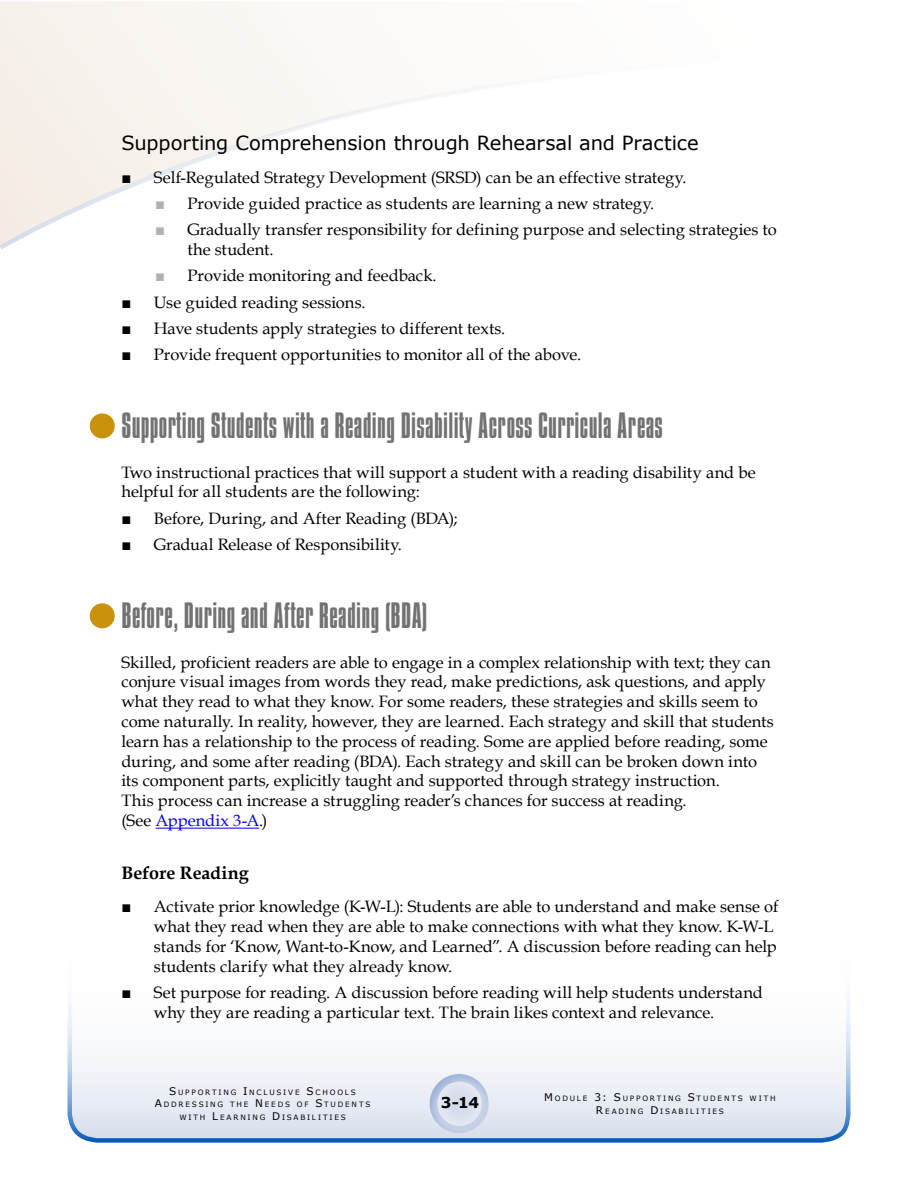
<style>
.page{position:relative;width:918px;height:1188px;background:#fff}
.page>*{position:absolute;margin:0;border:0;box-sizing:border-box;transform-origin:0 0}
.Head_B{font:300 31.5px "Compacta BT";letter-spacing:.01em;color:#727273}
.Head_C{font:19.5px "Verdana";letter-spacing:-.005em;color:#000}
.Head_D{font:700 18px "Book Antiqua";color:#000}
.P_End__3{font:16.5px/19.8px "Book Antiqua";color:#000}
.P__06{font:16.5px/19.8px "Book Antiqua";letter-spacing:.005em;color:#000}
.t1{font:700 15px "Verdana";color:#000}
.t2{font:7.35px/12.6px "Verdana";letter-spacing:.24em;color:#000;text-align:center}
.s1{font-family:"Arial"}
.s2{font-family:"Arial";color:#b1b1b2}
.s3{color:#0000fa}
.s4{font-size:10.5px}
</style>
<div class="page">
<svg style="left:67px;top:1002px;width:784px;height:141px;fill:#f3f4f9"></svg>
<div style="left:416px;top:1063px;width:86px;height:70px;background:#0055b8;opacity:.4"></div>
<div style="left:423px;top:1070px;width:72px;height:57px;background:#fff;opacity:.75"></div>
<div style="left:0;top:1px;width:307px;height:48px;background:#f9f4f0"></div>
<svg style="left:0;top:49px;width:444px;height:200px"></svg>
<hr style="left:156px;top:828px;width:103px;height:1px;background:#0000fa">
<div style="left:90px;top:413px;width:25px;height:25px;background:#c9920e;border-radius:50%"></div>
<div style="left:90px;top:603px;width:25px;height:25px;background:#c9920e;border-radius:50%"></div>
<h3 class="Head_C" style="left:122px;top:130px;width:579px">Supporting Comprehension through Rehearsal and Practice</h3>
<p class="P_End__3" style="left:122px;top:167px;width:567px"><span class="s1">■</span> Self-Regulated Strategy Development (SRSD) can be an effective strategy.</p>
<p class="P_End__3" style="left:155px;top:193px;width:501px"><span class="s2">■</span> Provide guided practice as students are learning a new strategy.</p>
<p class="P_End__3" style="left:188px;top:219px;width:591px;text-indent:-32px"><span class="s2">■</span> Gradually transfer responsibility for defining purpose and selecting strategies to the student.</p>
<p class="P_End__3" style="left:155px;top:265px;width:283px"><span class="s2">■</span> Provide monitoring and feedback.</p>
<p class="P_End__3" style="left:122px;top:292px;width:246px"><span class="s1">■</span> Use guided reading sessions.</p>
<p class="P_End__3" style="left:122px;top:318px;width:385px"><span class="s1">■</span> Have students apply strategies to different texts.</p>
<p class="P_End__3" style="left:122px;top:344px;width:461px"><span class="s1">■</span> Provide frequent opportunities to monitor all of the above.</p>
<h2 class="Head_B" style="left:122px;top:408px;width:543px">Supporting Students with a Reading Disability Across Curricula Areas</h2>
<p class="P__06" style="left:122px;top:462px;width:636px">Two instructional practices that will support a student with a reading disability and be helpful for all students are the following:</p>
<p class="P_End__3" style="left:122px;top:508px;width:338px"><span class="s1">■</span> Before, During, and After Reading (BDA);</p>
<p class="P_End__3" style="left:122px;top:534px;width:282px"><span class="s1">■</span> Gradual Release of Responsibility.</p>
<h2 class="Head_B" style="left:122px;top:598px;width:307px">Before, During and After Reading (BDA)</h2>
<p class="P_End__3" style="left:122px;top:652px;width:654px">Skilled, proficient readers are able to engage in a complex relationship with text; they can conjure visual images from words they read, make predictions, ask questions, and apply what they read to what they know. For some readers, these strategies and skills seem to come naturally. In reality, however, they are learned. Each strategy and skill that students learn has a relationship to the process of reading. Some are applied before reading, some during, and some after reading (BDA). Each strategy and skill can be broken down into its component parts, explicitly taught and supported through strategy instruction.<br>This process can increase a struggling reader’s chances for success at reading.<br>(See <span class="s3">Appendix 3-A</span>.)</p>
<h4 class="Head_D" style="left:122px;top:861px;width:129px">Before Reading</h4>
<p class="P_End__3" style="left:154px;top:896px;width:626px;text-indent:-32px"><span class="s1">■</span> Activate prior knowledge (K-W-L): Students are able to understand and make sense of what they read when they are able to make connections with what they know. K-W-L stands for ‘Know, Want-to-Know, and Learned”. A discussion before reading can help students clarify what they already know.</p>
<p class="P_End__3" style="left:154px;top:982px;width:611px;text-indent:-32px"><span class="s1">■</span> Set purpose for reading. A discussion before reading will help students understand why they are reading a particular text. The brain likes context and relevance.</p>
<p class="t2" style="left:155px;top:1085px;width:217px"><span class="s4">S</span> UPPORTING <span class="s4">I</span> NCLUSIVE <span class="s4">S</span> CHOOLS<br><span class="s4">A</span>DDRESSING THE <span class="s4">N</span> EEDS OF <span class="s4">S</span>TUDENTS<br>WITH <span class="s4">L</span> EARNING <span class="s4">D</span> ISABILITIES</p>
<p class="t2" style="left:544px;top:1092px;width:233px"><span class="s4">M</span>ODULE <span class="s4">3: S</span> UPPORTING <span class="s4">S</span>TUDENTS WITH<br><span class="s4">R</span> EADING <span class="s4">D</span> ISABILITIES</p>
<p class="t1" style="left:441px;top:1093px;width:40px">3-14</p>
</div>
